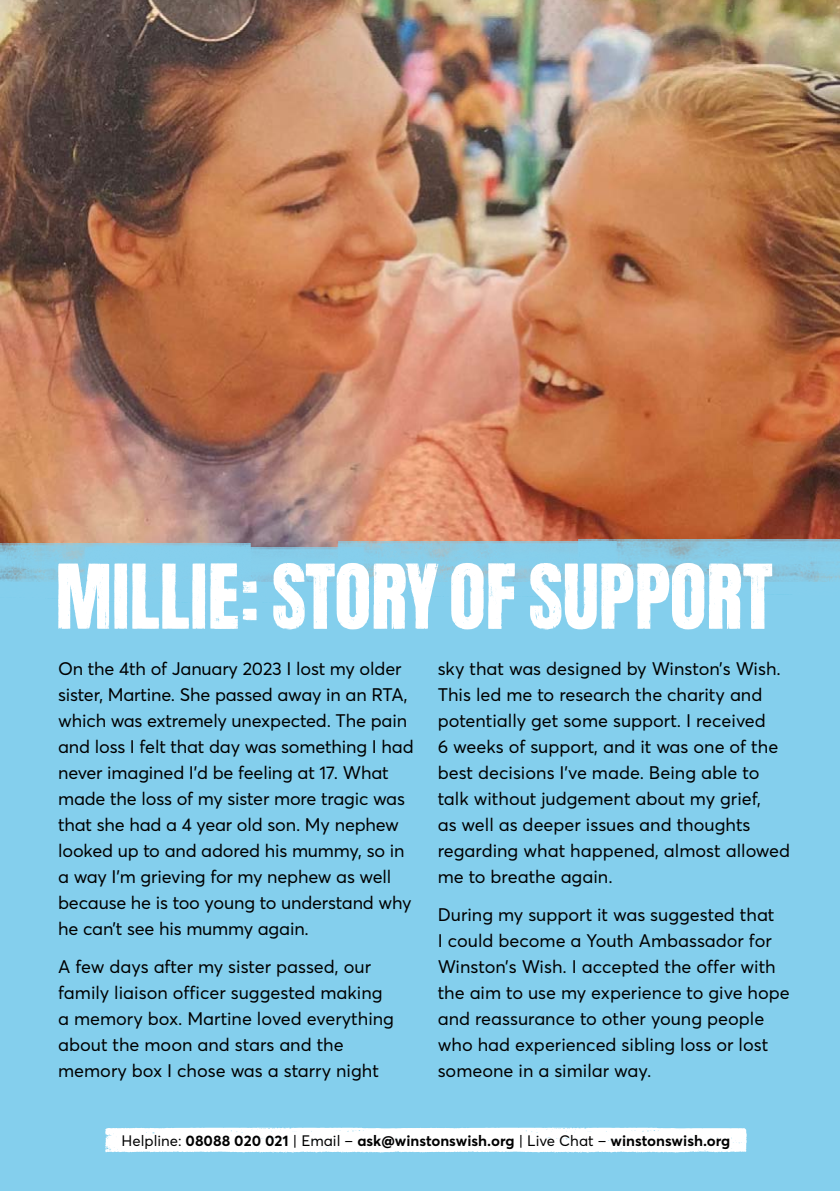
<style>
.page{position:relative;width:840px;height:1191px;background:#fff}
.page>*{position:absolute;margin:0;border:0;box-sizing:border-box;transform-origin:0 0}
.t1{font:76px "WWANTON";color:#fff}
.t2{font:18px/26px "Averta Std";color:#000}
.t3{font:700 15px "Averta Std";color:#000}
.s1{font-weight:400}
</style>
<div class="page">
<img style="left:0;top:0;width:839px;height:547px">
<div style="left:0;top:582px;width:839px;height:609px;background:#84cfed"></div>
<img style="left:0;top:543px;width:251px;height:39px">
<img style="left:337px;top:541px;width:240px;height:41px">
<img style="left:577px;top:539px;width:262px;height:43px">
<div style="left:84px;top:547px;width:279px;height:35px;background:#86cfec"></div>
<svg style="left:105px;top:1127px;width:641px;height:25px;background:#f9fcfe"></svg>
<h1 class="t1" style="left:55px;top:556px;width:82px">MILLIE</h1>
<h1 class="t1" style="left:240px;top:556px;width:99px">: STORY</h1>
<h1 class="t1" style="left:448px;top:556px;width:149px">OF SUPPORT</h1>
<p class="t2" style="left:58px;top:656px;width:357px">On the 4th of January 2023 I lost my older sister, Martine. She passed away in an RTA, which was extremely unexpected. The pain and loss I felt that day was something I had never imagined I’d be feeling at 17. What made the loss of my sister more tragic was that she had a 4 year old son. My nephew looked up to and adored his mummy, so in a way I’m grieving for my nephew as well because he is too young to understand why he can’t see his mummy again.</p>
<p class="t2" style="left:58px;top:953px;width:337px">A few days after my sister passed, our family liaison officer suggested making a memory box. Martine loved everything about the moon and stars and the memory box I chose was a starry night</p>
<p class="t2" style="left:437px;top:656px;width:354px">sky that was designed by Winston’s Wish.<br>This led me to research the charity and potentially get some support. I received<br>6 weeks of support, and it was one of the best decisions I’ve made. Being able to talk without judgement about my grief,<br>as well as deeper issues and thoughts regarding what happened, almost allowed me to breathe again.</p>
<p class="t2" style="left:437px;top:901px;width:353px">During my support it was suggested that<br>I could become a Youth Ambassador for Winston’s Wish. I accepted the offer with the aim to use my experience to give hope and reassurance to other young people who had experienced sibling loss or lost someone in a similar way.</p>
<p class="t3" style="left:121px;top:1131px;width:610px"><span class="s1">Helpline:</span> 08088 020 021 <span class="s1">| Email –</span> ask@winstonswish.org <span class="s1">| Live Chat –</span> winstonswish.org</p>
</div>
